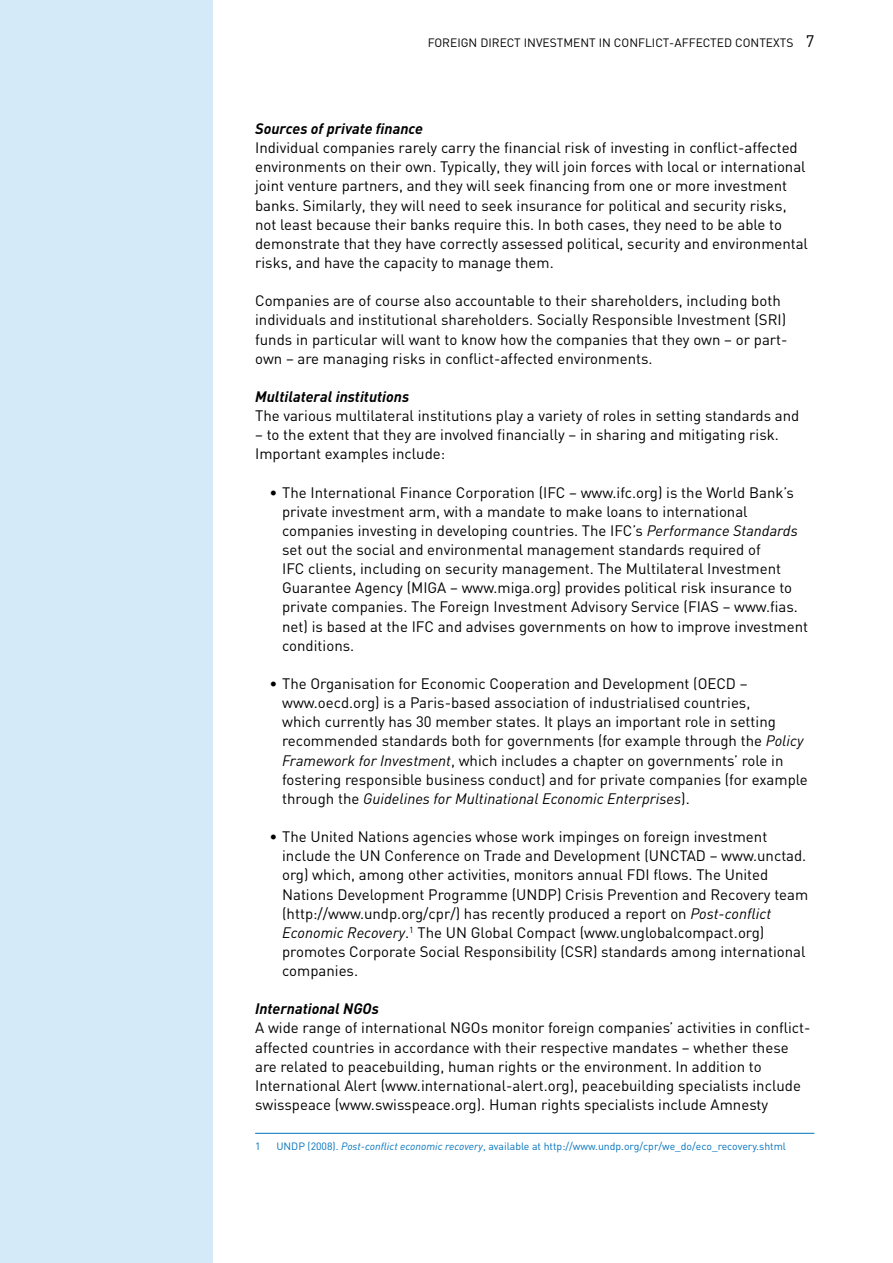
<style>
.page{position:relative;width:893px;height:1263px;background:#fff}
.page>*{position:absolute;margin:0;border:0;box-sizing:border-box;transform-origin:0 0}
.t1{font:15px/19.2px "DIN";color:#000}
.t2{font:italic 700 15px "DIN";color:#000}
.t3{font:12px "DIN";color:#000}
.t4{font:10.5px "DIN";color:#0072bc}
.s1{font-size:16.5px}
.s2{font-style:italic}
</style>
<div class="page">
<div style="left:0;top:0;width:213px;height:1263px;background:#d4eaf9"></div>
<hr style="left:255px;top:1133px;width:559px;height:1px;background:#0072bc">
<p class="t3" style="left:428px;top:36px;width:15px">Foreign</p>
<p class="t3" style="left:480px;top:36px;width:16px">Direct</p>
<p class="t3" style="left:524px;top:36px;width:28px">Investment</p>
<p class="t3" style="left:599px;top:36px;width:23px">in conflict</p>
<p class="t3" style="left:669px;top:36px;width:14px">-affected</p>
<p class="t3" style="left:735px;top:36px;width:9px">conte</p>
<p class="t3" style="left:773px;top:36px;width:43px">xts <span class="s1">7</span></p>
<p class="t2" style="left:255px;top:119px;width:169px">Sources of private finance</p>
<p class="t1" style="left:255px;top:138px;width:554px">Individual companies rarely carry the financial risk of investing in conflict-affected environments on their own. Typically, they will join forces with local or international joint venture partners, and they will seek financing from one or more investment banks. Similarly, they will need to seek insurance for political and security risks, not least because their banks require this. In both cases, they need to be able to demonstrate that they have correctly assessed political, security and environmental risks, and have the capacity to manage them.</p>
<p class="t1" style="left:255px;top:291px;width:534px">Companies are of course also accountable to their shareholders, including both individuals and institutional shareholders. Socially Responsible Investment (SRI) funds in particular will want to know how the companies that they own – or part&shy;own – are managing risks in conflict-affected environments.</p>
<p class="t2" style="left:255px;top:387px;width:156px">Multilateral institutions</p>
<p class="t1" style="left:255px;top:406px;width:546px">The various multilateral institutions play a variety of roles in setting standards and</p>
<p class="t1" style="left:255px;top:425px;width:525px">– to the extent that they are involved financially – in sharing and mitigating risk.<br>Important examples include:</p>
<p class="t1" style="left:282px;top:482px;width:527px;text-indent:-13px">• The International Finance Corporation (IFC – www.ifc.org) is the World Bank’s private investment arm, with a mandate to make loans to international companies investing in developing countries. The IFC’s <span class="s2">Performance Standards </span>set out the social and environmental management standards required of<br>IFC clients, including on security management. The Multilateral Investment Guarantee Agency (MIGA – www.miga.org) provides political risk insurance to private companies. The Foreign Investment Advisory Service (FIAS – www.fias. net) is based at the IFC and advises governments on how to improve investment conditions.</p>
<p class="t1" style="left:282px;top:674px;width:527px;text-indent:-13px">• The Organisation for Economic Cooperation and Development (OECD – www.oecd.org) is a Paris-based association of industrialised countries,<br>which currently has 30 member states. It plays an important role in setting recommended standards both for governments (for example through the <span class="s2">Policy Framework for Investment</span>, which includes a chapter on governments’ role in fostering responsible business conduct) and for private companies (for example through the <span class="s2">Guidelines for Multinational Economic Enterprises</span>).</p>
<p class="t1" style="left:282px;top:827px;width:528px;text-indent:-13px">• The United Nations agencies whose work impinges on foreign investment include the UN Conference on Trade and Development (UNCTAD – www.unctad. org) which, among other activities, monitors annual FDI flows. The United Nations Development Programme (UNDP) Crisis Prevention and Recovery team (http://www.undp.org/cpr/) has recently produced a report on <span class="s2">Post-conflict Economic Recovery</span>.<sup>1</sup> The UN Global Compact (www.unglobalcompact.org) promotes Corporate Social Responsibility (CSR) standards among international companies.</p>
<p class="t2" style="left:255px;top:999px;width:125px">International NGOs</p>
<p class="t1" style="left:255px;top:1018px;width:557px">A wide range of international NGOs monitor foreign companies’ activities in conflict&shy;affected countries in accordance with their respective mandates – whether these are related to peacebuilding, human rights or the environment. In addition to International Alert (www.international-alert.org), peacebuilding specialists include swisspeace (www.swisspeace.org). Human rights specialists include Amnesty</p>
<p class="t4" style="left:255px;top:1140px;width:7px">1</p>
<p class="t4" style="left:276px;top:1140px;width:511px">UNDP (2008). <span class="s2">Post-conflict economic recovery</span>, available at http://www.undp.org/cpr/we_do/eco_recovery.shtml</p>
</div>
